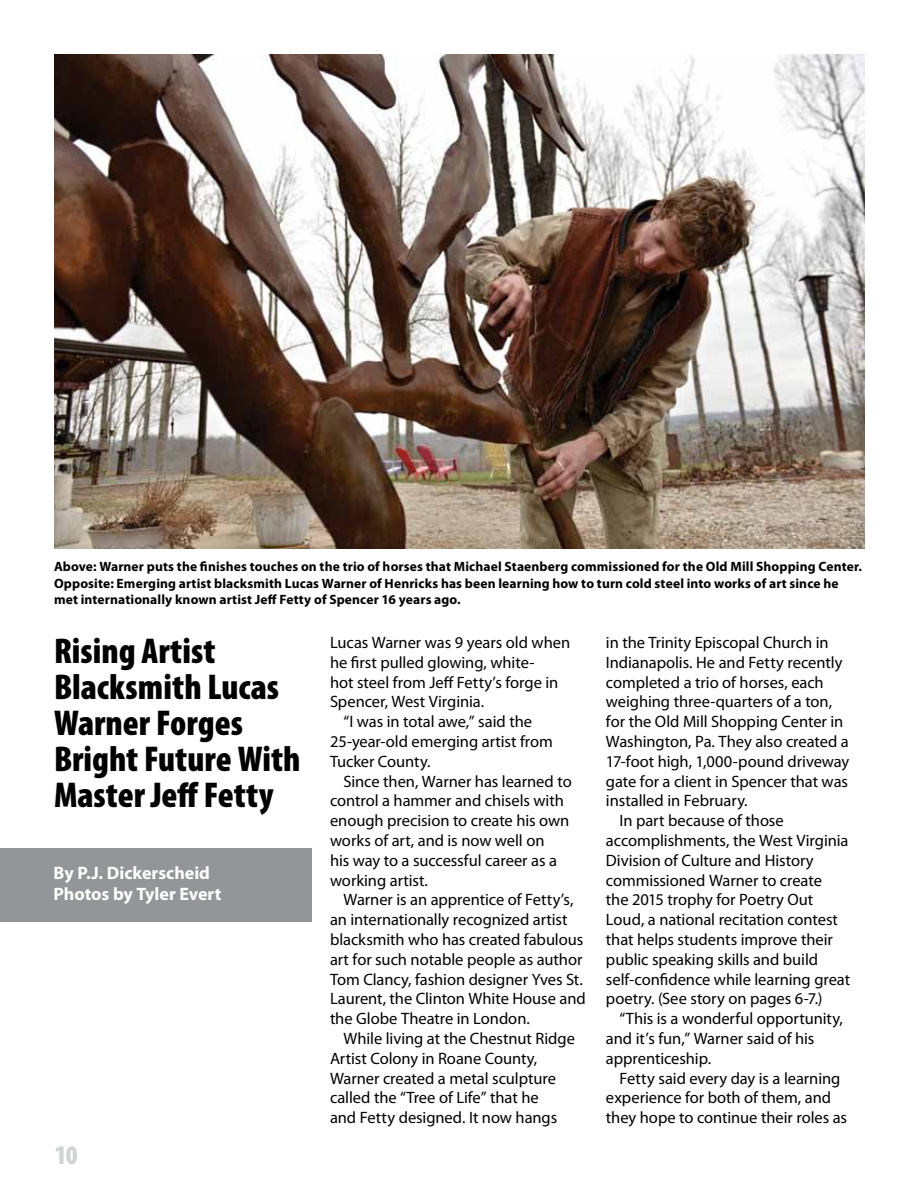
<style>
.page{position:relative;width:918px;height:1188px;background:#fff}
.page>*{position:absolute;margin:0;border:0;box-sizing:border-box;transform-origin:0 0}
.t1{font:900 condensed 36px/36px "Myriad Pro";color:#000}
.t2{font:900 condensed 27px "Myriad Pro";color:#d1d3d4}
.t3{font:700 18px/21.6px "Myriad Pro";color:#fff}
.t4{font:16.5px "Myriad Pro";letter-spacing:-.005em;color:#000}
.t5{font:700 13.5px/16.2px "Myriad Pro";letter-spacing:.01em;color:#000}
</style>
<div class="page">
<div style="left:0;top:848px;width:312px;height:74px;background:#939598"></div>
<img style="left:55px;top:54px;width:810px;height:494px">
<p class="t5" style="left:54px;top:558px;width:810px">Above: Warner puts the finishes touches on the trio of horses that Michael Staenberg commissioned for the Old Mill Shopping Center.<br>Opposite: Emerging artist blacksmith Lucas Warner of Henricks has been learning how to turn cold steel into works of art since he met internationally known artist Jeff Fetty of Spencer 16 years ago.</p>
<h1 class="t1" style="left:54px;top:632px;width:248px">Rising Artist<br>Blacksmith Lucas<br>Warner Forges<br>Bright Future With<br>Master Jeff Fetty</h1>
<p class="t3" style="left:54px;top:861px;width:169px">By P.J. Dickerscheid<br>Photos by Tyler Evert</p>
<h2 class="t2" style="left:55px;top:1137px;width:25px">10</h2>
<p class="t4" style="left:330px;top:632px;width:242px">Lucas Warner was 9 years old when</p>
<p class="t4" style="left:330px;top:652px;width:206px">he first pulled glowing, white-</p>
<p class="t4" style="left:330px;top:672px;width:230px">hot steel from Jeff Fetty’s forge in</p>
<p class="t4" style="left:330px;top:692px;width:156px">Spencer, West Virginia.</p>
<p class="t4" style="left:343px;top:712px;width:190px">“I was in total awe,” said the</p>
<p class="t4" style="left:330px;top:731px;width:225px">25-year-old emerging artist from</p>
<p class="t4" style="left:330px;top:751px;width:102px">Tucker County.</p>
<p class="t4" style="left:343px;top:771px;width:230px">Since then, Warner has learned to</p>
<p class="t4" style="left:330px;top:791px;width:235px">control a hammer and chisels with</p>
<p class="t4" style="left:330px;top:811px;width:241px">enough precision to create his own</p>
<p class="t4" style="left:330px;top:830px;width:216px">works of art, and is now well on</p>
<p class="t4" style="left:330px;top:850px;width:228px">his way to a successful career as a</p>
<p class="t4" style="left:330px;top:870px;width:100px">working artist.</p>
<p class="t4" style="left:343px;top:890px;width:232px">Warner is an apprentice of Fetty’s,</p>
<p class="t4" style="left:330px;top:910px;width:239px">an internationally recognized artist</p>
<p class="t4" style="left:330px;top:929px;width:255px">blacksmith who has created fabulous</p>
<p class="t4" style="left:330px;top:949px;width:254px">art for such notable people as author</p>
<p class="t4" style="left:330px;top:969px;width:254px">Tom Clancy, fashion designer Yves St.</p>
<p class="t4" style="left:330px;top:989px;width:257px">Laurent, the Clinton White House and</p>
<p class="t4" style="left:330px;top:1009px;width:201px">the Globe Theatre in London.</p>
<p class="t4" style="left:343px;top:1028px;width:233px">While living at the Chestnut Ridge</p>
<p class="t4" style="left:330px;top:1048px;width:209px">Artist Colony in Roane County,</p>
<p class="t4" style="left:330px;top:1068px;width:227px">Warner created a metal sculpture</p>
<p class="t4" style="left:330px;top:1088px;width:210px">called the “Tree of Life” that he</p>
<p class="t4" style="left:330px;top:1108px;width:229px">and Fetty designed. It now hangs</p>
<p class="t4" style="left:606px;top:632px;width:224px">in the Trinity Episcopal Church in</p>
<p class="t4" style="left:606px;top:652px;width:238px">Indianapolis. He and Fetty recently</p>
<p class="t4" style="left:606px;top:672px;width:219px">completed a trio of horses, each</p>
<p class="t4" style="left:606px;top:692px;width:228px">weighing three-quarters of a ton,</p>
<p class="t4" style="left:606px;top:712px;width:239px">for the Old Mill Shopping Center in</p>
<p class="t4" style="left:606px;top:731px;width:244px">Washington, Pa. They also created a</p>
<p class="t4" style="left:606px;top:751px;width:245px">17-foot high, 1,000-pound driveway</p>
<p class="t4" style="left:606px;top:771px;width:244px">gate for a client in Spencer that was</p>
<p class="t4" style="left:606px;top:791px;width:143px">installed in February.</p>
<p class="t4" style="left:619px;top:811px;width:166px">In part because of those</p>
<p class="t4" style="left:606px;top:830px;width:244px">accomplishments, the West Virginia</p>
<p class="t4" style="left:606px;top:850px;width:209px">Division of Culture and History</p>
<p class="t4" style="left:606px;top:870px;width:217px">commissioned Warner to create</p>
<p class="t4" style="left:606px;top:890px;width:209px">the 2015 trophy for Poetry Out</p>
<p class="t4" style="left:606px;top:910px;width:234px">Loud, a national recitation contest</p>
<p class="t4" style="left:606px;top:929px;width:228px">that helps students improve their</p>
<p class="t4" style="left:606px;top:949px;width:214px">public speaking skills and build</p>
<p class="t4" style="left:606px;top:969px;width:246px">self-confidence while learning great</p>
<p class="t4" style="left:606px;top:989px;width:218px">poetry. (See story on pages 6-7.)</p>
<p class="t4" style="left:619px;top:1009px;width:225px">“This is a wonderful opportunity,</p>
<p class="t4" style="left:606px;top:1028px;width:210px">and it’s fun,” Warner said of his</p>
<p class="t4" style="left:606px;top:1048px;width:107px">apprenticeship.</p>
<p class="t4" style="left:619px;top:1068px;width:222px">Fetty said every day is a learning</p>
<p class="t4" style="left:606px;top:1088px;width:227px">experience for both of them, and</p>
<p class="t4" style="left:606px;top:1108px;width:243px">they hope to continue their roles as</p>
</div>
